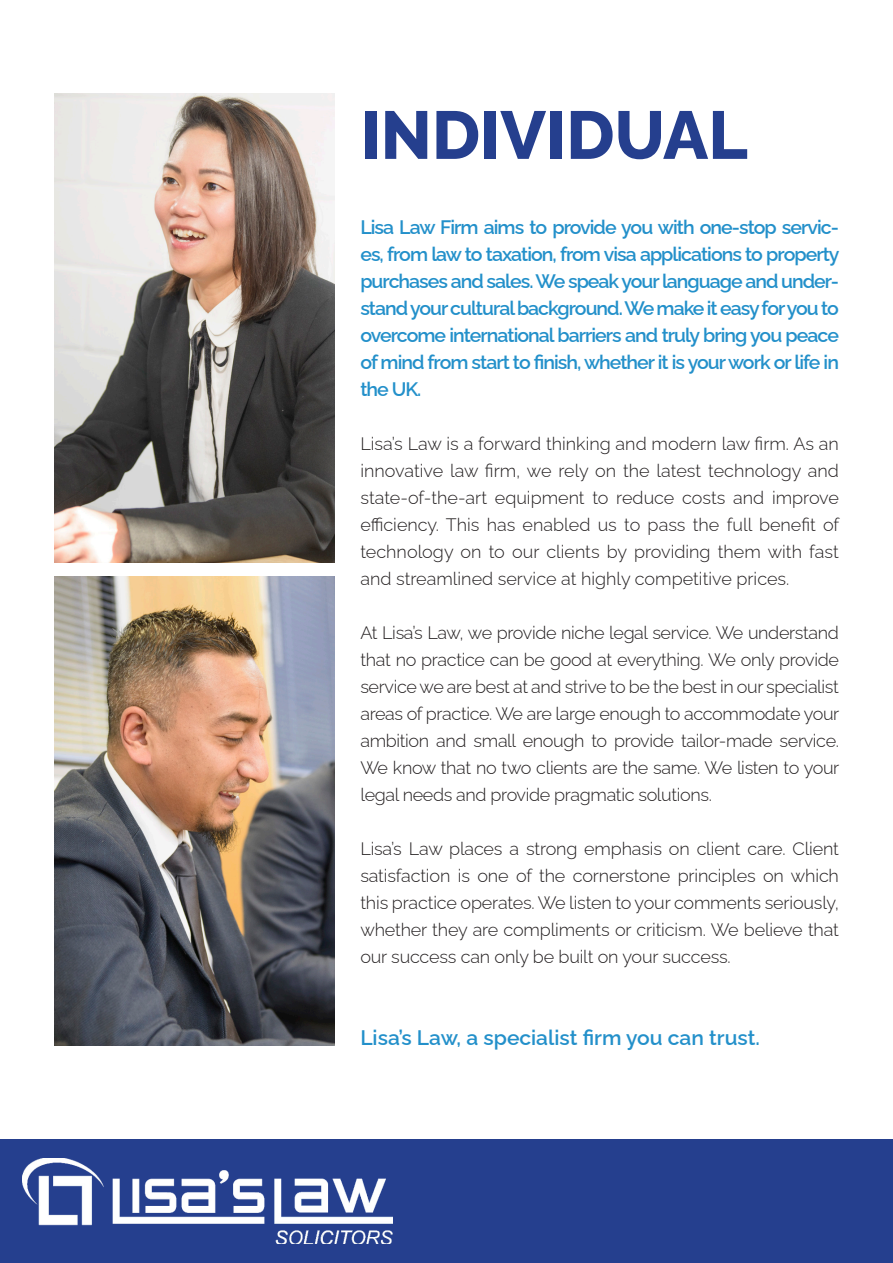
<style>
.page{position:relative;width:893px;height:1263px;background:#fff}
.page>*{position:absolute;margin:0;border:0;box-sizing:border-box;transform-origin:0 0}
.t1{font:800 67.5px "Raleway";color:#253f8e}
.t2{font:600 21px "Raleway";color:#2390ca}
.t3{font:600 19.5px/27px "Raleway";letter-spacing:-.05em;color:#2390ca;text-align:justify}
.t4{font:300 18px/27px "Raleway";letter-spacing:-.01em;color:#231f20;text-align:justify}
</style>
<div class="page">
<img style="left:54px;top:94px;width:281px;height:468px">
<img style="left:54px;top:576px;width:281px;height:469px">
<div style="left:0;top:1139px;width:893px;height:124px;background:#253f8e"></div>
<img style="left:22px;top:1159px;width:370px;height:84px">
<p class="t1" style="left:360px;top:81px;width:389px">INDIVIDUAL</p>
<p class="t3" style="left:360px;top:212px;width:481px">Lisa Law Firm aims to provide you with one-stop servic&shy;es, from law to taxation, from visa applications to property purchases and sales. We speak your language and under&shy;stand your cultural background. We make it easy for you to overcome international barriers and truly bring you peace of mind from start to finish, whether it is your work or life in the UK.</p>
<p class="t4" style="left:360px;top:428px;width:480px">Lisa’s Law is a forward thinking and modern law firm. As an innovative law firm, we rely on the latest technology and state-of-the-art equipment to reduce costs and improve efficiency. This has enabled us to pass the full benefit of technology on to our clients by providing them with fast and streamlined service at highly competitive prices.</p>
<p class="t4" style="left:360px;top:617px;width:480px">At Lisa’s Law, we provide niche legal service. We understand that no practice can be good at everything. We only provide service we are best at and strive to be the best in our specialist areas of practice. We are large enough to accommodate your ambition and small enough to provide tailor-made service.<br>We know that no two clients are the same. We listen to your legal needs and provide pragmatic solutions.</p>
<p class="t4" style="left:360px;top:833px;width:480px">Lisa’s Law places a strong emphasis on client care. Client satisfaction is one of the cornerstone principles on which this practice operates. We listen to your comments seriously, whether they are compliments or criticism. We believe that our success can only be built on your success.</p>
<p class="t2" style="left:360px;top:1021px;width:401px">Lisa’s Law, a specialist firm you can trust.</p>
</div>
